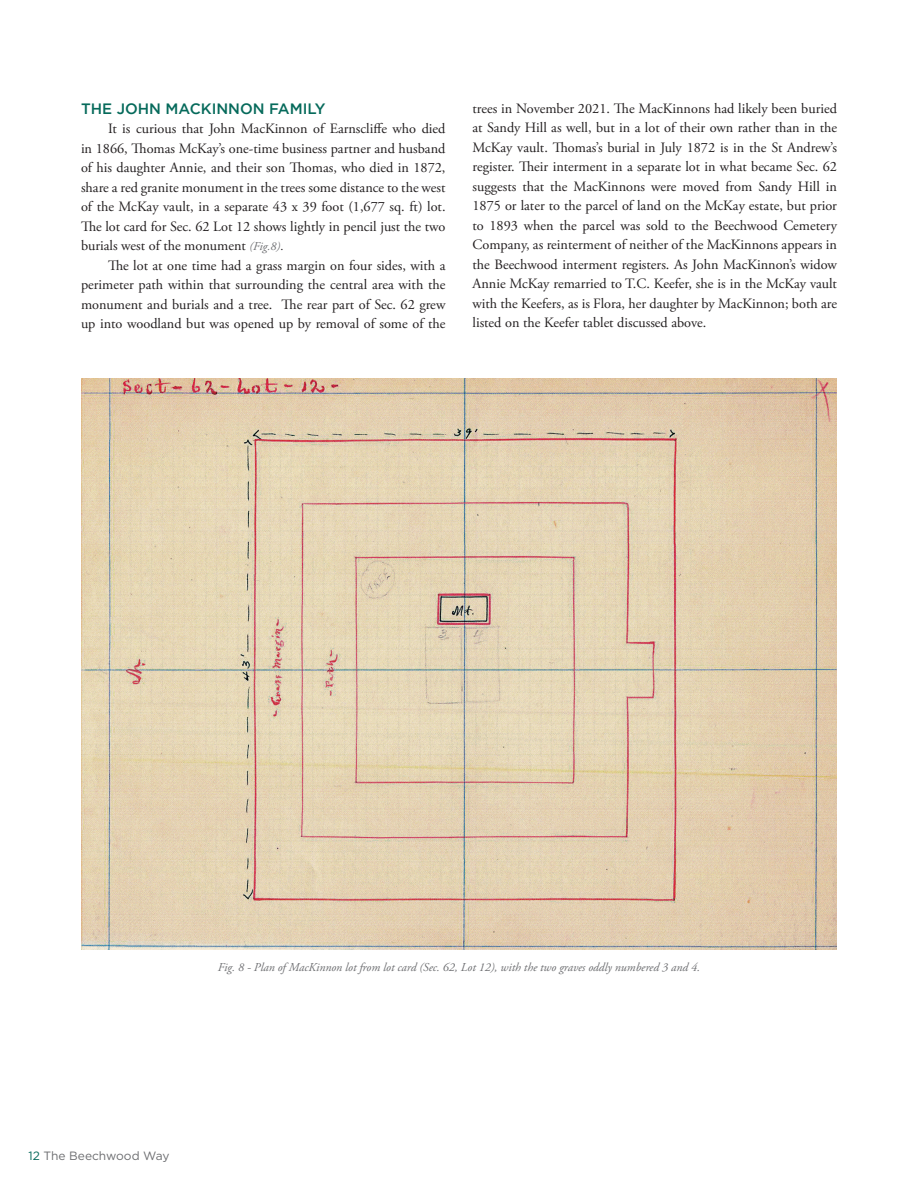
<style>
.page{position:relative;width:918px;height:1188px;background:#fff}
.page>*{position:absolute;margin:0;border:0;box-sizing:border-box;transform-origin:0 0}
.t1{font:500 15px "Gotham";color:#066a5b}
.t2{font:14.25px/19.5px "Adobe Garamond Pro";color:#231f20;text-align:justify}
.t3{font:italic 12px "Adobe Garamond Pro";color:#6c6d70}
.t4{font:12px "Gotham";color:#6c6d70}
.s1{font-style:italic;font-size:12px;color:#6c6d70}
.s2{font-size:12px}
.s3{color:#066a5b}
</style>
<div class="page">
<img style="left:81px;top:378px;width:756px;height:572px">
<p class="t1" style="left:81px;top:100px;width:246px">THE JOHN MACKINNON FAMILY</p>
<p class="t2" style="left:81px;top:119px;width:366px;text-indent:27px">It is curious that John MacKinnon of Earnscliffe who died in 1866, Thomas McKay’s one-time business partner and husband of his daughter Annie, and their son Thomas, who died in 1872, share a red granite monument in the trees some distance to the west of the McKay vault, in a separate 43 x 39 foot (1,677 sq. ft) lot.<br>The lot card for Sec. 62 Lot 12 shows lightly in pencil just the two burials west of the monument <span class="s1">(Fig.8)</span><span class="s2">.</span></p>
<p class="t2" style="left:81px;top:256px;width:366px;text-indent:27px">The lot at one time had a grass margin on four sides, with a perimeter path within that surrounding the central area with the monument and burials and a tree. The rear part of Sec. 62 grew up into woodland but was opened up by removal of some of the</p>
<p class="t2" style="left:472px;top:99px;width:366px">trees in November 2021. The MacKinnons had likely been buried at Sandy Hill as well, but in a lot of their own rather than in the McKay vault. Thomas’s burial in July 1872 is in the St Andrew’s register. Their interment in a separate lot in what became Sec. 62 suggests that the MacKinnons were moved from Sandy Hill in 1875 or later to the parcel of land on the McKay estate, but prior to 1893 when the parcel was sold to the Beechwood Cemetery Company, as reinterment of neither of the MacKinnons appears in the Beechwood interment registers. As John MacKinnon’s widow Annie McKay remarried to T.C. Keefer, she is in the McKay vault with the Keefers, as is Flora, her daughter by MacKinnon; both are listed on the Keefer tablet discussed above.</p>
<p class="t3" style="left:218px;top:960px;width:484px">Fig. 8 - Plan of MacKinnon lot from lot card (Sec. 62, Lot 12), with the two graves oddly numbered 3 and 4.</p>
<p class="t4" style="left:28px;top:1149px;width:143px"><span class="s3">12</span> The Beechwood Way</p>
</div>
